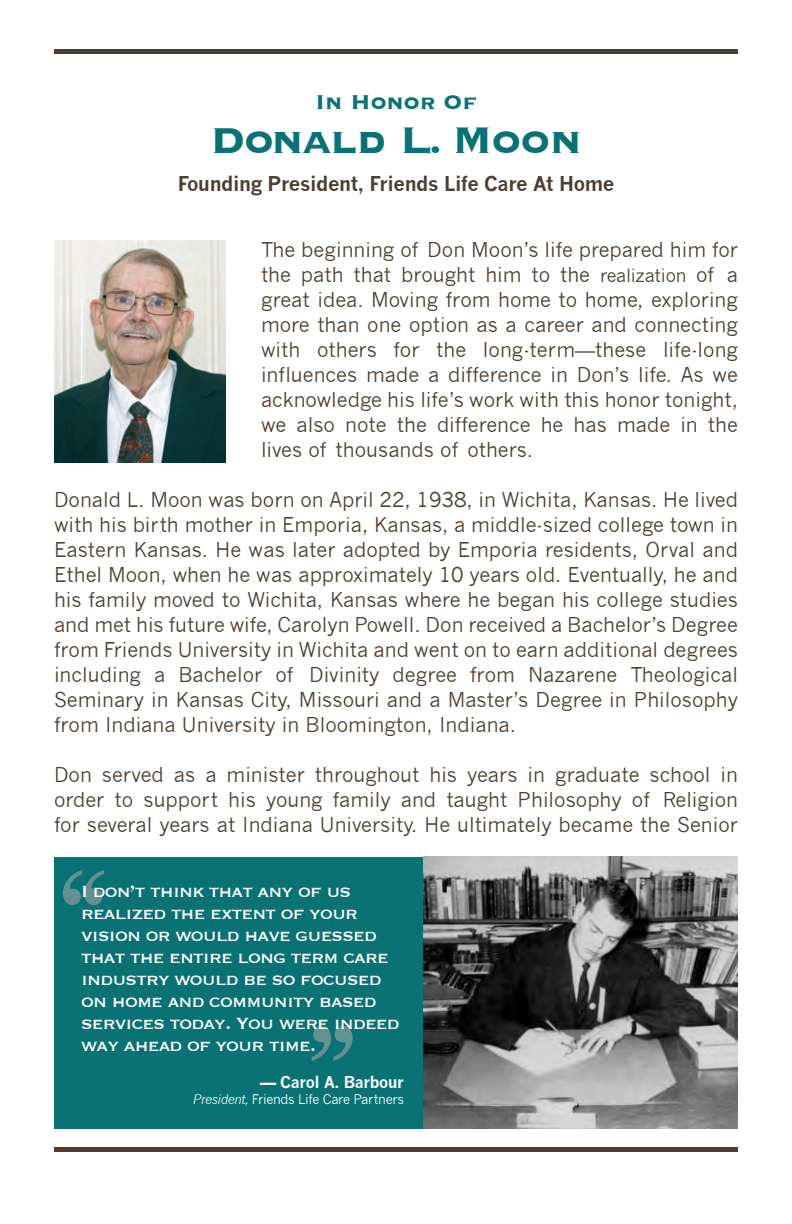
<style>
.page{position:relative;width:792px;height:1224px;background:#fff}
.page>*{position:absolute;margin:0;border:0;box-sizing:border-box;transform-origin:0 0}
.t1{font:700 48px "Copperplate";letter-spacing:-.01em;color:#087274}
.t2{font:700 26px "Copperplate";color:#087274}
.t3{font:21px/22px "Copperplate";letter-spacing:-.04em;color:#fff}
.t4{font:20px/25px "News Gothic";color:#4f3e2f;text-align:justify}
.t5{font:700 20px "News Gothic";letter-spacing:-.02em;color:#4f3e2f}
.t6{font:700 16px "News Gothic";letter-spacing:-.025em;color:#fff}
.t7{font:13px "News Gothic";letter-spacing:-.025em;color:#fff}
.s1{font-size:18px}
.s2{font-style:italic}
</style>
<div class="page">
<hr style="left:54px;top:50px;width:684px;height:4px;background:#4f3e2f">
<hr style="left:54px;top:1148px;width:684px;height:4px;background:#4f3e2f">
<img style="left:54px;top:240px;width:171px;height:222px">
<div style="left:54px;top:857px;width:378px;height:271px;background:#087274"></div>
<img style="left:424px;top:857px;width:314px;height:271px">
<svg style="left:63px;top:870px;width:41px;height:35px"></svg>
<svg style="left:312px;top:1026px;width:41px;height:35px"></svg>
<p class="t2" style="left:315px;top:85px;width:163px">In Honor Of</p>
<p class="t1" style="left:210px;top:108px;width:373px">Donald L. Moon</p>
<p class="t5" style="left:178px;top:172px;width:438px">Founding President, Friends Life Care At Home</p>
<p class="t4" style="left:261px;top:237px;width:479px">The beginning of Don Moon’s life prepared him for the path that brought him to the <span class="s1">realization</span> of a great idea. Moving from home to home, exploring more than one option as a career and connecting with others for the long-term—these life-long influences made a difference in Don’s life. As we acknowledge his life’s work with this honor tonight, we also note the difference he has made in the lives of thousands of others.</p>
<p class="t4" style="left:54px;top:487px;width:686px">Donald L. Moon was born on April 22, 1938, in Wichita, Kansas. He lived with his birth mother in Emporia, Kansas, a middle-sized college town in Eastern Kansas. He was later adopted by Emporia residents, Orval and Ethel Moon, when he was approximately 10 years old. Eventually, he and his family moved to Wichita, Kansas where he began his college studies and met his future wife, Carolyn Powell. Don received a Bachelor’s Degree from Friends University in Wichita and went on to earn additional degrees including a Bachelor of Divinity degree from Nazarene Theological Seminary in Kansas City, Missouri and a Master’s Degree in Philosophy from Indiana University in Bloomington, Indiana.</p>
<p class="t4" style="left:54px;top:762px;width:686px">Don served as a minister throughout his years in graduate school in order to support his young family and taught Philosophy of Religion for several years at Indiana University. He ultimately became the Senior</p>
<p class="t3" style="left:81px;top:879px;width:320px">I don’t think that any of us realized the extent of your vision or would have guessed that the entire long term care industry would be so focused on home and community based services today. You were indeed way ahead of your time.</p>
<p class="t6" style="left:260px;top:1073px;width:145px">— Carol A. Barbour</p>
<p class="t7" style="left:193px;top:1092px;width:213px"><span class="s2">President,</span> Friends Life Care Partners</p>
</div>
